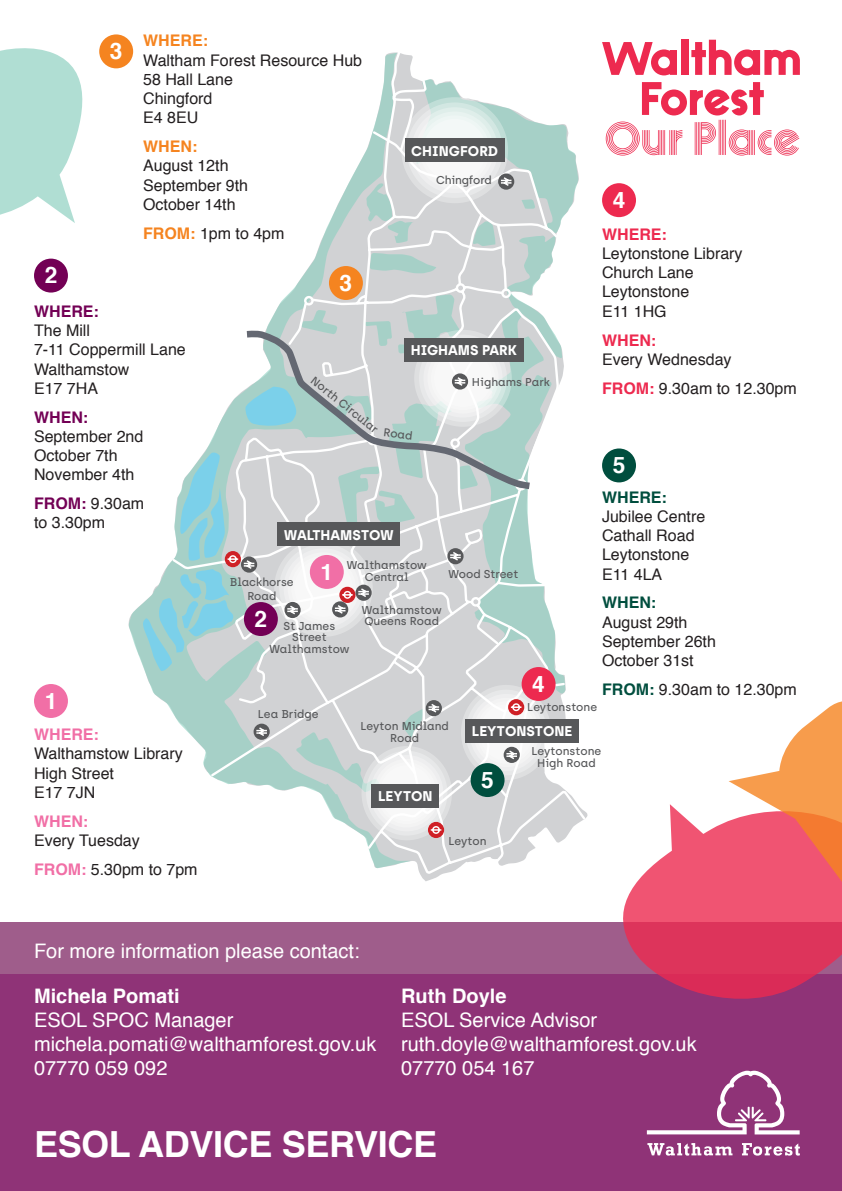
<style>
.page{position:relative;width:842px;height:1191px;background:#fff}
.page>*{position:absolute;margin:0;border:0;box-sizing:border-box;transform-origin:0 0}
.t1{font:700 36px "Helvetica";letter-spacing:-.01em;color:#fff}
.t2{font:700 22.6px "Helvetica";color:#fff}
.t3{font:20px "Helvetica";color:#fff}
.t4{font:700 20px "Helvetica";color:#fff}
.t5{font:16px/19.2px "Helvetica";color:#231f20}
.t6{font:700 16px "Helvetica";color:#730055}
.t7{font:700 16px "Helvetica";color:#f58420}
.t8{font:700 16px "Helvetica";color:#004e3e}
.t9{font:700 14.2px "Archia";color:#fff}
.t10{font:500 11.4px/11.6px "Archia";color:#57585a}
.t11{font:500 11.4px "Archia";letter-spacing:-.02em;color:#57585a}
.s1{font-weight:700;color:#f58420}
.s2{font-weight:700;color:#ed2a4f}
.s3{font-weight:700;color:#730055}
.s4{font-weight:700;color:#004e3e}
.s5{font-weight:700;color:#f16fa6}
</style>
<div class="page">
<svg style="left:170px;top:52px;width:417px;height:829px"></svg>
<svg style="left:498px;top:173px;width:16px;height:17px"></svg>
<svg style="left:499px;top:176px;width:14px;height:11px"></svg>
<svg style="left:508px;top:699px;width:16px;height:16px"></svg>
<svg style="left:509px;top:702px;width:14px;height:10px"></svg>
<svg style="left:428px;top:822px;width:16px;height:16px"></svg>
<svg style="left:429px;top:825px;width:14px;height:9px"></svg>
<svg style="left:447px;top:548px;width:17px;height:16px"></svg>
<svg style="left:449px;top:550px;width:13px;height:12px"></svg>
<svg style="left:355px;top:584px;width:17px;height:17px"></svg>
<div style="left:332px;top:601px;width:16px;height:16px;background:#57585a;border-radius:50%"></div>
<svg style="left:333px;top:587px;width:37px;height:28px"></svg>
<svg style="left:426px;top:700px;width:16px;height:16px"></svg>
<svg style="left:427px;top:702px;width:14px;height:12px"></svg>
<svg style="left:504px;top:747px;width:16px;height:16px"></svg>
<svg style="left:505px;top:749px;width:13px;height:11px"></svg>
<svg style="left:254px;top:723px;width:16px;height:17px"></svg>
<svg style="left:255px;top:726px;width:13px;height:11px"></svg>
<svg style="left:284px;top:602px;width:17px;height:16px"></svg>
<svg style="left:286px;top:604px;width:13px;height:12px"></svg>
<svg style="left:143px;top:451px;width:113px;height:220px"></svg>
<svg style="left:240px;top:328px;width:297px;height:165px;background:#c3d3d2"></svg>
<div style="left:465px;top:719px;width:114px;height:24px;background:#57585a"></div>
<div style="left:372px;top:784px;width:67px;height:24px;background:#57585a"></div>
<div style="left:404px;top:338px;width:119px;height:24px;background:#57585a"></div>
<div style="left:405px;top:138px;width:99px;height:24px;background:#57585a"></div>
<div style="left:278px;top:523px;width:122px;height:23px;background:#57585a"></div>
<div style="left:0;top:974px;width:842px;height:217px;background:#8f3377"></div>
<div style="left:0;top:922px;width:842px;height:52px;background:#9f5d8b"></div>
<div style="left:34px;top:259px;width:34px;height:33px;background:#730055;border-radius:50%"></div>
<div style="left:34px;top:684px;width:34px;height:34px;background:#f16fa6;border-radius:50%"></div>
<div style="left:310px;top:555px;width:34px;height:34px;background:#f16fa6;border-radius:50%"></div>
<div style="left:99px;top:34px;width:34px;height:34px;background:#f58420;border-radius:50%"></div>
<div style="left:602px;top:183px;width:34px;height:34px;background:#ed2a4f;border-radius:50%"></div>
<div style="left:602px;top:448px;width:34px;height:34px;background:#004e3e;border-radius:50%"></div>
<div style="left:471px;top:763px;width:33px;height:34px;background:#004e3e;border-radius:50%"></div>
<div style="left:522px;top:667px;width:34px;height:34px;background:#ed2a4f;border-radius:50%"></div>
<div style="left:329px;top:266px;width:34px;height:34px;background:#f58420;border-radius:50%"></div>
<div style="left:244px;top:602px;width:34px;height:34px;background:#730055;border-radius:50%"></div>
<svg style="left:602px;top:42px;width:75px;height:33px"></svg>
<div style="left:681px;top:40px;width:7px;height:35px;background:#ed2a4f"></div>
<svg style="left:691px;top:40px;width:109px;height:35px"></svg>
<svg style="left:642px;top:82px;width:122px;height:33px"></svg>
<svg style="left:606px;top:122px;width:76px;height:33px"></svg>
<svg style="left:695px;top:122px;width:21px;height:33px"></svg>
<hr style="left:725px;top:120px;width:1px;height:35px;background:#ed2a4f">
<hr style="left:723px;top:120px;width:1px;height:35px;background:#ed2a4f">
<hr style="left:722px;top:120px;width:1px;height:35px;background:#ed2a4f">
<hr style="left:720px;top:120px;width:1px;height:35px;background:#ed2a4f">
<hr style="left:719px;top:120px;width:1px;height:35px;background:#ed2a4f">
<svg style="left:729px;top:129px;width:70px;height:26px"></svg>
<svg style="left:647px;top:1070px;width:153px;height:64px"></svg>
<svg style="left:647px;top:1143px;width:85px;height:12px"></svg>
<svg style="left:742px;top:1143px;width:58px;height:12px"></svg>
<svg style="left:0;top:48px;width:83px;height:175px"></svg>
<svg style="left:623px;top:804px;width:186px;height:195px"></svg>
<svg style="left:729px;top:701px;width:113px;height:278px"></svg>
<p class="t5" style="left:143px;top:32px;width:221px"><span class="s1">WHERE:<br></span>Waltham Forest Resource Hub</p>
<p class="t5" style="left:143px;top:70px;width:91px">58 Hall Lane</p>
<p class="t5" style="left:143px;top:89px;width:71px">Chingford</p>
<p class="t5" style="left:143px;top:109px;width:57px">E4 8EU</p>
<p class="t7" style="left:143px;top:133px;width:56px">WHEN:</p>
<p class="t5" style="left:143px;top:157px;width:87px">August 12th</p>
<p class="t5" style="left:143px;top:176px;width:106px">September 9th</p>
<p class="t5" style="left:143px;top:195px;width:94px">October 14th</p>
<p class="t5" style="left:143px;top:224px;width:143px"><span class="s1">FROM:</span> 1pm to 4pm</p>
<p class="t2" style="left:110px;top:33px;width:14px">3</p>
<p class="t9" style="left:411px;top:142px;width:88px">CHINGFORD</p>
<p class="t11" style="left:436px;top:174px;width:57px">Chingford</p>
<p class="t2" style="left:613px;top:182px;width:14px">4</p>
<p class="t5" style="left:602px;top:225px;width:142px"><span class="s2">WHERE:<br></span>Leytonstone Library</p>
<p class="t5" style="left:602px;top:263px;width:93px">Church Lane</p>
<p class="t5" style="left:602px;top:283px;width:89px">Leytonstone</p>
<p class="t5" style="left:602px;top:302px;width:66px">E11 1HG</p>
<p class="t5" style="left:602px;top:331px;width:131px"><span class="s2">WHEN:<br></span>Every Wednesday</p>
<p class="t5" style="left:602px;top:379px;width:196px"><span class="s2">FROM:</span> 9.30am to 12.30pm</p>
<p class="t2" style="left:45px;top:257px;width:14px">2</p>
<p class="t2" style="left:340px;top:264px;width:14px">3</p>
<p class="t5" style="left:34px;top:302px;width:66px"><span class="s3">WHERE:<br></span>The Mill</p>
<p class="t5" style="left:34px;top:340px;width:153px">7-11 Coppermill Lane</p>
<p class="t5" style="left:34px;top:360px;width:97px">Walthamstow</p>
<p class="t5" style="left:34px;top:379px;width:66px">E17 7HA</p>
<p class="t6" style="left:34px;top:404px;width:56px">WHEN:</p>
<p class="t5" style="left:34px;top:427px;width:111px">September 2nd</p>
<p class="t5" style="left:34px;top:446px;width:85px">October 7th</p>
<p class="t5" style="left:34px;top:465px;width:102px">November 4th</p>
<p class="t5" style="left:34px;top:494px;width:112px"><span class="s3">FROM:</span> 9.30am to 3.30pm</p>
<p class="t9" style="left:411px;top:342px;width:108px">HIGHAMS PARK</p>
<p class="t10" style="left:316px;top:374px;width:84px;rotate:38deg">North Circular</p>
<p class="t10" style="left:472px;top:376px;width:80px">Highams Park</p>
<p class="t10" style="left:384px;top:427px;width:31px;rotate:6deg">Road</p>
<p class="t2" style="left:613px;top:447px;width:14px">5</p>
<p class="t5" style="left:602px;top:488px;width:105px"><span class="s4">WHERE:<br></span>Jubilee Centre</p>
<p class="t5" style="left:602px;top:526px;width:94px">Cathall Road</p>
<p class="t5" style="left:602px;top:545px;width:89px">Leytonstone</p>
<p class="t5" style="left:602px;top:565px;width:62px">E11 4LA</p>
<p class="t8" style="left:602px;top:590px;width:56px">WHEN:</p>
<p class="t5" style="left:602px;top:613px;width:87px">August 29th</p>
<p class="t5" style="left:602px;top:632px;width:115px">September 26th</p>
<p class="t5" style="left:602px;top:651px;width:93px">October 31st</p>
<p class="t5" style="left:602px;top:680px;width:196px"><span class="s4">FROM:</span> 9.30am to 12.30pm</p>
<p class="t9" style="left:284px;top:526px;width:111px">WALTHAMSTOW</p>
<p class="t10" style="left:347px;top:559px;width:81px">Walthamstow</p>
<p class="t10" style="left:365px;top:571px;width:45px">Central</p>
<p class="t2" style="left:320px;top:553px;width:14px">1</p>
<p class="t10" style="left:448px;top:568px;width:71px">Wood Street</p>
<p class="t10" style="left:230px;top:575px;width:65px;line-height:13.6px;text-align:center">Blackhorse<br>Road</p>
<p class="t10" style="left:284px;top:620px;width:53px">St James</p>
<p class="t10" style="left:292px;top:631px;width:36px">Street</p>
<p class="t10" style="left:269px;top:643px;width:81px">Walthamstow</p>
<p class="t10" style="left:362px;top:603px;width:81px">Walthamstow<br>Queens Road</p>
<p class="t2" style="left:255px;top:600px;width:14px">2</p>
<p class="t2" style="left:532px;top:665px;width:14px">4</p>
<p class="t2" style="left:45px;top:682px;width:14px">1</p>
<p class="t10" style="left:527px;top:701px;width:71px">Leytonstone</p>
<p class="t10" style="left:258px;top:708px;width:62px">Lea Bridge</p>
<p class="t10" style="left:360px;top:720px;width:90px">Leyton Midland</p>
<p class="t10" style="left:390px;top:732px;width:31px">Road</p>
<p class="t9" style="left:472px;top:722px;width:102px">LEYTONSTONE</p>
<p class="t5" style="left:34px;top:725px;width:150px"><span class="s5">WHERE:<br></span>Walthamstow Library<br>High Street</p>
<p class="t5" style="left:34px;top:783px;width:63px">E17 7JN</p>
<p class="t5" style="left:34px;top:812px;width:107px"><span class="s5">WHEN:<br></span>Every Tuesday</p>
<p class="t5" style="left:34px;top:860px;width:165px"><span class="s5">FROM:</span> 5.30pm to 7pm</p>
<p class="t10" style="left:531px;top:745px;width:71px">Leytonstone</p>
<p class="t10" style="left:537px;top:757px;width:60px">High Road</p>
<p class="t2" style="left:481px;top:761px;width:14px">5</p>
<p class="t9" style="left:378px;top:787px;width:56px">LEYTON</p>
<p class="t10" style="left:448px;top:834px;width:40px">Leyton</p>
<p class="t3" style="left:34px;top:935px;width:327px">For more information please contact:</p>
<p class="t4" style="left:34px;top:980px;width:147px">Michela Pomati</p>
<p class="t3" style="left:34px;top:1005px;width:201px">ESOL SPOC Manager</p>
<p class="t3" style="left:34px;top:1029px;width:344px">michela.pomati@walthamforest.gov.uk</p>
<p class="t3" style="left:34px;top:1053px;width:135px">07770 059 092</p>
<p class="t4" style="left:401px;top:980px;width:107px">Ruth Doyle</p>
<p class="t3" style="left:401px;top:1005px;width:198px">ESOL Service Advisor</p>
<p class="t3" style="left:401px;top:1029px;width:297px">ruth.doyle@walthamforest.gov.uk</p>
<p class="t3" style="left:401px;top:1053px;width:135px">07770 054 167</p>
<p class="t1" style="left:34px;top:1115px;width:405px">ESOL ADVICE SERVICE</p>
</div>
